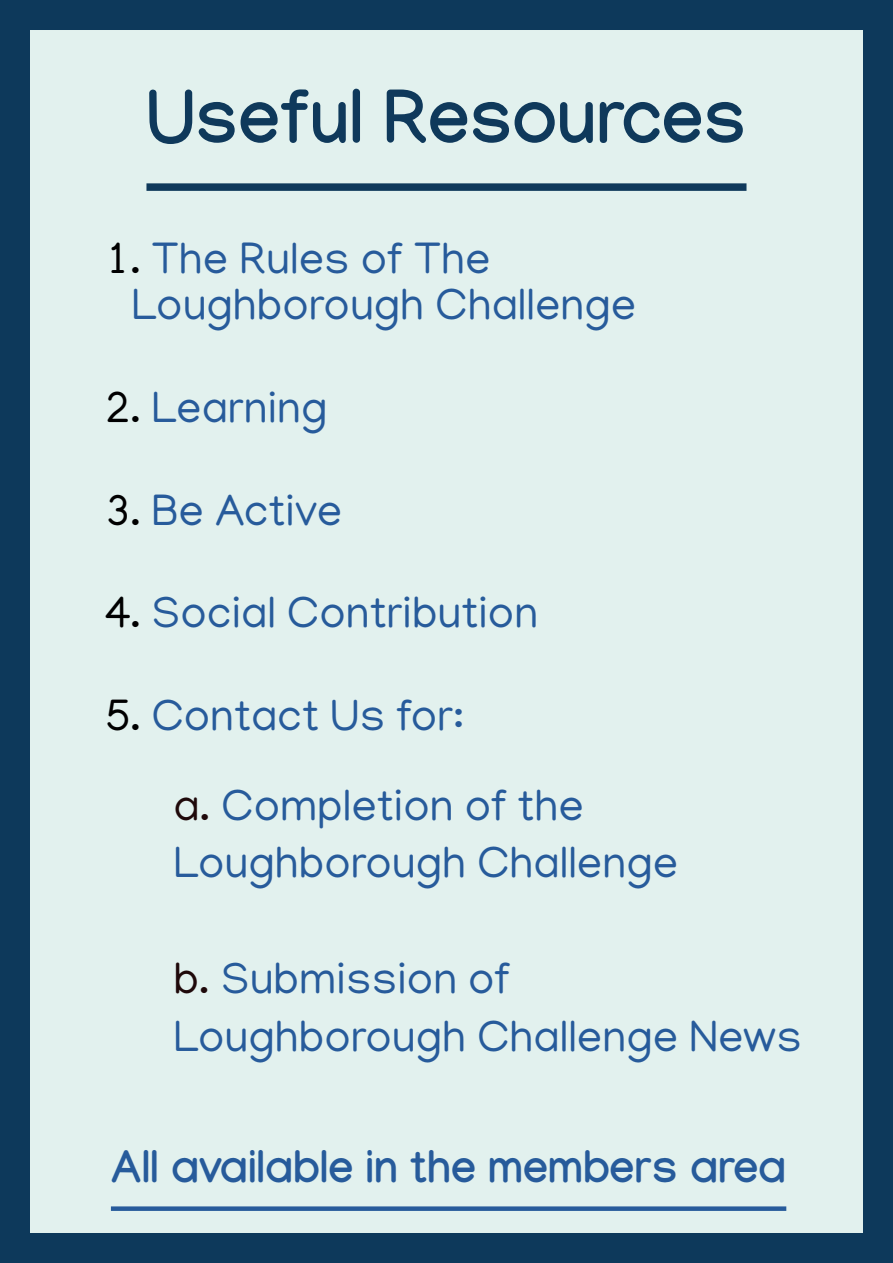
<style>
.page{position:relative;width:893px;height:1263px;background:#fff}
.page>*{position:absolute;margin:0;border:0;box-sizing:border-box;transform-origin:0 0}
.t1{font:700 75px "Manjari";color:#0f395b}
.t2{font:45px/46.5px "Manjari";color:#275b9b}
.t3{font:700 45px "Manjari";color:#275b9b}
.s1{color:#000}
.s2{color:#1f090a}
</style>
<div class="page">
<div style="left:15px;top:15px;width:863px;height:1233px;background:#e2f1ee"></div>
<div style="left:0;top:0;width:893px;height:1263px;border:30px solid #0d395b"></div>
<div style="left:146px;top:183px;width:600px;height:8px;background:#0f395b"></div>
<div style="left:111px;top:1206px;width:675px;height:5px;background:#275b9b"></div>
<h1 class="t1" style="left:146px;top:72px;width:601px">Useful Resources</h1>
<p class="t2" style="left:131px;top:234px;width:506px;text-indent:-26px"><span class="s1">1.</span> The Rules of The<br>Loughborough Challenge</p>
<p class="t2" style="left:106px;top:383px;width:223px"><span class="s1">2.</span> Learning</p>
<p class="t2" style="left:106px;top:486px;width:238px"><span class="s1">3.</span> Be Active</p>
<p class="t2" style="left:106px;top:588px;width:434px"><span class="s1">4.</span> Social Contribution</p>
<p class="t2" style="left:173px;top:670px;width:412px;line-height:89.4px;text-indent:-67px"><span class="s1">5.</span> Contact Us for:<br><span class="s2">a.</span> Completion of the</p>
<p class="t2" style="left:173px;top:838px;width:506px">Loughborough Challenge</p>
<p class="t2" style="left:173px;top:948px;width:630px;line-height:57.8px"><span class="s2">b.</span> Submission of<br>Loughborough Challenge News</p>
<p class="t3" style="left:111px;top:1140px;width:677px">All available in the members area</p>
</div>
